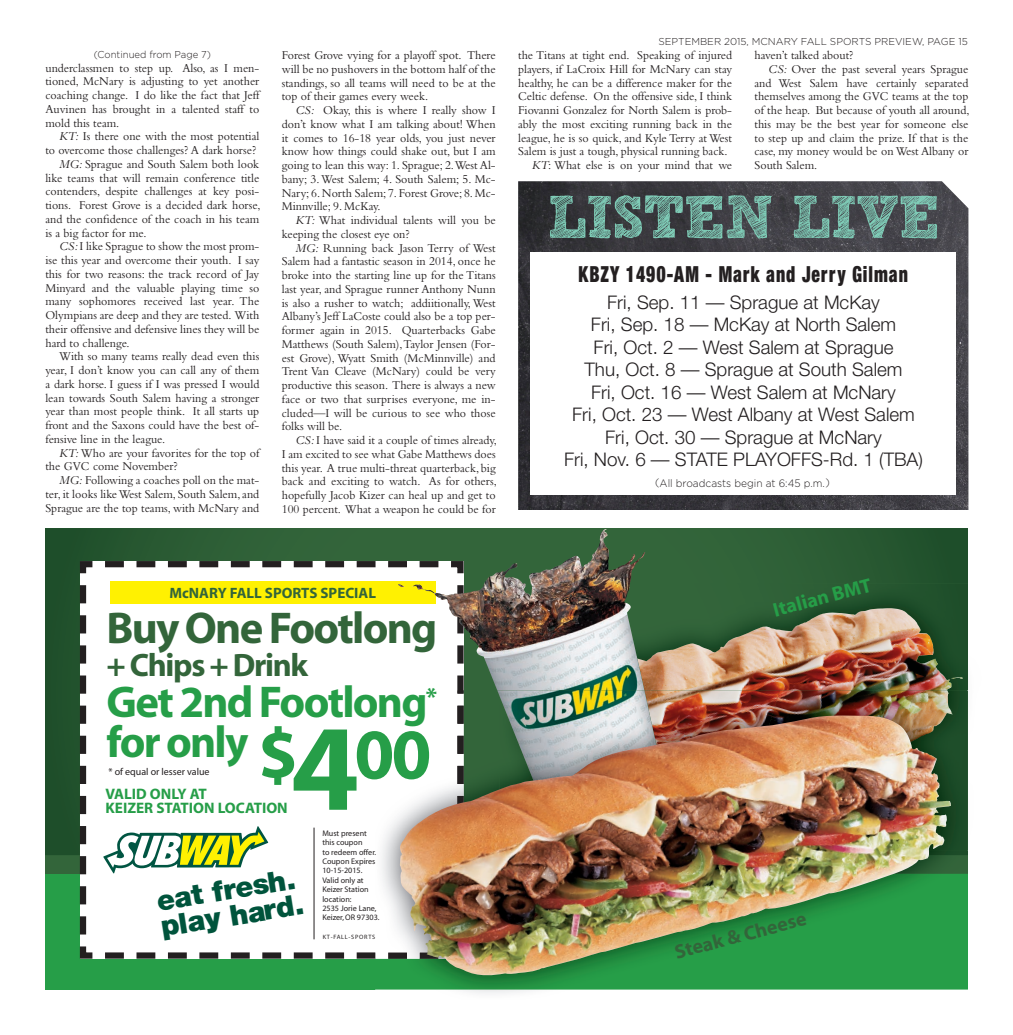
<style>
.page{position:relative;width:1013px;height:1035px;background:#fff}
.page>*{position:absolute;margin:0;border:0;box-sizing:border-box;transform-origin:0 0}
.t1{font:60px "Sketch Rockwell";letter-spacing:-.02em;color:#7fccb7;scale:.96 1}
.t2{font:700 44.75px/40px "Myriad";letter-spacing:-.04em;color:#269e48}
.t3{font:700 44.75px "Myriad";letter-spacing:-.04em;color:#33653a}
.t4{font:700 32.5px "Myriad";letter-spacing:-.04em;color:#33653a}
.t5{font:900 28.62px/26.2px "Helvetica Neue";color:#00543c}
.t6{font:23.75px "Sans Black Condensed DTC";letter-spacing:.05em;color:#231f20;scale:.8 1}
.t7{font:700 20px "Myriad";color:#33653a}
.t8{font:700 20px "Myriad";color:#269e48}
.t9{font:300 18.75px/22.5px "Helvetica Neue";color:#231f20;text-align:center}
.t10{font:700 15.25px/14.2px "Myriad";color:#269e48}
.t11{font:700 15px "Myriad";color:#33653a}
.t12{font:12.5px/13.8px "Bembo";color:#231f20;text-align:justify;scale:.96 1}
.t13{font:300 10.75px "Gotham";color:#231f20;scale:.95 1}
.t14{font:300 10px "Gotham";color:#231f20}
.t15{font:10px "Myriad";color:#231f20}
.t16{font:300 10px "Gotham";color:#231f20;scale:.96 1}
.t17{font:8.12px/9.4px "Myriad";color:#231f20}
.t18{font:6.25px "Myriad";letter-spacing:.12em;color:#231f20}
.s1{font-style:italic}
.s2{font-size:72px}
.s3{font-size:123.5px}
</style>
<div class="page">
<img style="left:518px;top:181px;width:450px;height:329px">
<div style="left:531px;top:252px;width:424px;height:242px;background:#fff"></div>
<svg style="left:45px;top:528px;width:923px;height:346px;fill:#2d5e36"></svg>
<svg style="left:45px;top:528px;width:579px;height:327px"></svg>
<div style="left:45px;top:874px;width:923px;height:115px;background:#269e48"></div>
<svg style="left:80px;top:561px;width:383px;height:398px"></svg>
<div style="left:110px;top:581px;width:325px;height:23px;background:#fff101"></div>
<img style="left:624px;top:583px;width:312px;height:81px">
<img style="left:637px;top:608px;width:314px;height:82px">
<img style="left:485px;top:529px;width:120px;height:67px">
<img style="left:464px;top:690px;width:504px;height:184px">
<img style="left:411px;top:874px;width:524px;height:115px">
<svg style="left:457px;top:585px;width:7px;height:134px"></svg>
<img style="left:807px;top:745px;width:145px;height:81px">
<img style="left:780px;top:690px;width:135px;height:61px">
<img style="left:898px;top:690px;width:54px;height:55px">
<img style="left:673px;top:690px;width:107px;height:29px">
<img style="left:807px;top:719px;width:66px;height:51px">
<img style="left:375px;top:690px;width:88px;height:269px">
<img style="left:457px;top:690px;width:6px;height:29px">
<img style="left:497px;top:690px;width:176px;height:29px">
<img style="left:399px;top:719px;width:408px;height:224px">
<svg style="left:103px;top:826px;width:177px;height:50px"></svg>
<hr style="left:314px;top:828px;width:1px;height:111px;background:#231f20">
<p class="t16" style="left:94px;top:49px;width:124px">(Continued from Page 7)</p>
<p class="t12" style="left:45px;top:61px;width:224px">underclassmen to step up. Also, as I men&shy;tioned, McNary is adjusting to yet another coaching change. I do like the fact that Jeff Auvinen has brought in a talented staff to mold this team.</p>
<p class="t12" style="left:59px;top:129px;width:210px"><span class="s1">KT:</span> Is there one with the most potential</p>
<p class="t12" style="left:45px;top:143px;width:221px">to overcome those challenges? A dark horse?</p>
<p class="t12" style="left:59px;top:157px;width:210px"><span class="s1">MG:</span> Sprague and South Salem both look</p>
<p class="t12" style="left:45px;top:171px;width:224px">like teams that will remain conference title</p>
<p class="t12" style="left:45px;top:184px;width:224px">contenders, despite challenges at key posi-</p>
<p class="t12" style="left:45px;top:198px;width:225px">tions. Forest Grove is a decided dark horse,</p>
<p class="t12" style="left:45px;top:212px;width:224px">and the confidence of the coach in his team</p>
<p class="t12" style="left:45px;top:226px;width:107px">is a big factor for me.</p>
<p class="t12" style="left:59px;top:239px;width:210px"><span class="s1">CS:</span> I like Sprague to show the most prom-</p>
<p class="t12" style="left:45px;top:253px;width:224px">ise this year and overcome their youth. I say</p>
<p class="t12" style="left:45px;top:267px;width:224px">this for two reasons: the track record of Jay</p>
<p class="t12" style="left:45px;top:281px;width:224px">Minyard and the valuable playing time so</p>
<p class="t12" style="left:45px;top:294px;width:224px">many sophomores received last year. The</p>
<p class="t12" style="left:45px;top:308px;width:224px">Olympians are deep and they are tested. With</p>
<p class="t12" style="left:45px;top:322px;width:224px">their offensive and defensive lines they will be</p>
<p class="t12" style="left:45px;top:336px;width:89px">hard to challenge.</p>
<p class="t12" style="left:59px;top:349px;width:210px">With so many teams really dead even this</p>
<p class="t12" style="left:45px;top:363px;width:224px">year, I don’t know you can call any of them</p>
<p class="t12" style="left:45px;top:377px;width:224px">a dark horse. I guess if I was pressed I would</p>
<p class="t12" style="left:45px;top:391px;width:224px">lean towards South Salem having a stronger</p>
<p class="t12" style="left:45px;top:404px;width:224px">year than most people think. It all starts up</p>
<p class="t12" style="left:45px;top:418px;width:224px">front and the Saxons could have the best of-</p>
<p class="t12" style="left:45px;top:432px;width:126px">fensive line in the league.</p>
<p class="t12" style="left:59px;top:446px;width:210px"><span class="s1">KT:</span> Who are your favorites for the top of</p>
<p class="t12" style="left:45px;top:459px;width:139px">the GVC come November?</p>
<p class="t12" style="left:59px;top:473px;width:210px"><span class="s1">MG:</span> Following a coaches poll on the mat-</p>
<p class="t12" style="left:45px;top:487px;width:224px">ter, it looks like West Salem, South Salem, and</p>
<p class="t12" style="left:45px;top:501px;width:224px">Sprague are the top teams, with McNary and</p>
<p class="t12" style="left:282px;top:48px;width:224px">Forest Grove vying for a playoff spot. There will be no pushovers in the bottom half of the standings, so all teams will need to be at the top of their games every week.</p>
<p class="t12" style="left:282px;top:103px;width:224px;text-indent:14px"><span class="s1">CS:</span> Okay, this is where I really show I don’t know what I am talking about! When it comes to 16-18 year olds, you just never know how things could shake out, but I am going to lean this way: 1. Sprague; 2.West Al&shy;bany; 3. West Salem; 4. South Salem; 5. Mc-Nary; 6. North Salem; 7. Forest Grove; 8. Mc-Minnville; 9. McKay.</p>
<p class="t12" style="left:282px;top:213px;width:224px;text-indent:14px"><span class="s1">KT:</span> What individual talents will you be keeping the closest eye on?</p>
<p class="t12" style="left:282px;top:241px;width:224px;text-indent:14px"><span class="s1">MG:</span> Running back Jason Terry of West Salem had a fantastic season in 2014, once he broke into the starting line up for the Titans last year, and Sprague runner Anthony Nunn is also a rusher to watch; addiitionally, West Albany’s Jeff LaCoste could also be a top per&shy;former again in 2015. Quarterbacks Gabe Matthews (South Salem), Taylor Jensen (For&shy;est Grove), Wyatt Smith (McMinnville) and Trent Van Cleave (McNary) could be very productive this season. There is always a new face or two that surprises everyone, me in&shy;cluded—I will be curious to see who those folks will be.</p>
<p class="t12" style="left:282px;top:433px;width:225px;text-indent:14px"><span class="s1">CS:</span> I have said it a couple of times already, I am excited to see what Gabe Matthews does this year. A true multi-threat quarterback, big back and exciting to watch. As for others, hopefully Jacob Kizer can heal up and get to 100 percent. What a weapon he could be for</p>
<p class="t14" style="left:658px;top:36px;width:311px">SEPTEMBER 2015, MCNARY FALL SPORTS PREVIEW, PAGE 15</p>
<p class="t12" style="left:518px;top:48px;width:224px">the Titans at tight end. Speaking of injured</p>
<p class="t12" style="left:518px;top:62px;width:224px">players, if LaCroix Hill for McNary can stay</p>
<p class="t12" style="left:518px;top:76px;width:224px">healthy, he can be a difference maker for the</p>
<p class="t12" style="left:518px;top:89px;width:224px">Celtic defense. On the offensive side, I think</p>
<p class="t12" style="left:518px;top:103px;width:224px">Fiovanni Gonzalez for North Salem is prob-</p>
<p class="t12" style="left:518px;top:117px;width:224px">ably the most exciting running back in the</p>
<p class="t12" style="left:518px;top:131px;width:224px">league, he is so quick, and Kyle Terry at West</p>
<p class="t12" style="left:518px;top:144px;width:220px">Salem is just a tough, physical running back.</p>
<p class="t12" style="left:532px;top:158px;width:210px"><span class="s1">KT</span>: What else is on your mind that we</p>
<p class="t12" style="left:754px;top:48px;width:104px">haven’t talked about?</p>
<p class="t12" style="left:768px;top:62px;width:210px"><span class="s1">CS:</span> Over the past several years Sprague</p>
<p class="t12" style="left:754px;top:76px;width:224px">and West Salem have certainly separated</p>
<p class="t12" style="left:754px;top:89px;width:224px">themselves among the GVC teams at the top</p>
<p class="t12" style="left:754px;top:103px;width:225px">of the heap. But because of youth all around,</p>
<p class="t12" style="left:754px;top:117px;width:224px">this may be the best year for someone else</p>
<p class="t12" style="left:754px;top:131px;width:224px">to step up and claim the prize. If that is the</p>
<p class="t12" style="left:754px;top:144px;width:224px">case, my money would be on West Albany or</p>
<p class="t12" style="left:754px;top:158px;width:67px">South Salem.</p>
<h1 class="t1" style="left:547px;top:184px;width:410px">LISTEN LIVE</h1>
<h3 class="t6" style="left:578px;top:260px;width:413px">KBZY 1490-AM - Mark and Jerry Gilman</h3>
<p class="t9" style="left:564px;top:290px;width:360px">Fri, Sep. 11 — Sprague at McKay<br>Fri, Sep. 18 — McKay at North Salem<br>Fri, Oct. 2 — West Salem at Sprague<br>Thu, Oct. 8 — Sprague at South Salem<br>Fri, Oct. 16 — West Salem at McNary<br>Fri, Oct. 23 — West Albany at West Salem Fri, Oct. 30 — Sprague at McNary<br>Fri, Nov. 6 — STATE PLAYOFFS-Rd. 1 (TBA)</p>
<p class="t13" style="left:655px;top:477px;width:185px">(All broadcasts begin at 6:45 p.m.)</p>
<p class="t11" style="left:169px;top:585px;width:208px">McNARY FALL SPORTS SPECIAL</p>
<h2 class="t3" style="left:107px;top:605px;width:332px">Buy One Footlong</h2>
<h3 class="t4" style="left:107px;top:648px;width:203px">+ Chips + Drink</h3>
<h2 class="t2" style="left:107px;top:683px;width:332px">Get 2nd Footlong<sup>* </sup>for only <span class="s2">$</span><span class="s3">4</span><span class="s2">00</span></h2>
<p class="t15" style="left:108px;top:767px;width:103px">* of equal or lesser value</p>
<p class="t10" style="left:106px;top:787px;width:184px">VALID ONLY AT<br>KEIZER STATION LOCATION</p>
<h3 class="t5" style="left:155px;top:887px;width:146px;rotate:-9deg">eat fresh. play hard.</h3>
<p class="t17" style="left:322px;top:829px;width:59px">Must present this coupon<br>to redeem offer.<br>Coupon Expires<br>10-15-2015.<br>Valid only at<br>Keizer Station location:<br>2535 Jorie Lane,<br>Keizer, OR 97303.</p>
<p class="t18" style="left:323px;top:934px;width:54px">KT-FALL-SPORTS</p>
<h3 class="t8" style="left:770px;top:600px;width:102px;rotate:-15deg">Italian BMT</h3>
<h3 class="t7" style="left:672px;top:943px;width:137px;rotate:-15deg">Steak &amp; Cheese</h3>
</div>
